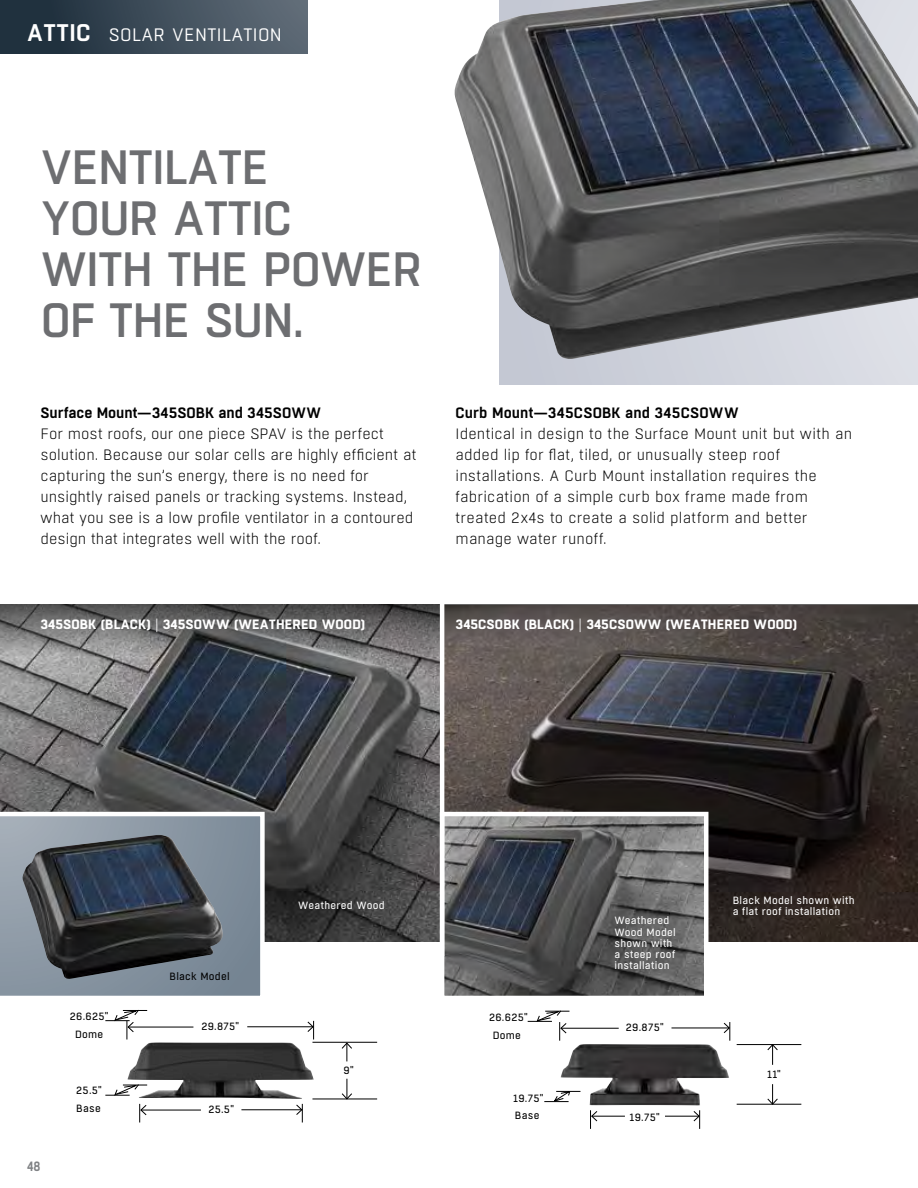
<style>
.page{position:relative;width:918px;height:1188px;background:#fff}
.page>*{position:absolute;margin:0;border:0;box-sizing:border-box;transform-origin:0 0}
.t1{font:500 48px/51px "Boxed";letter-spacing:-.02em;color:#6d6e71}
.t2{font:18px "Boxed";letter-spacing:.02em;color:#fff}
.t3{font:300 15px/21px "Boxed";letter-spacing:.005em;color:#000}
.t4{font:600 15px "Boxed";letter-spacing:.005em;color:#000}
.t5{font:700 13.5px "Boxed";letter-spacing:.01em;color:#fff}
.t6{font:600 13.5px "Boxed";color:#808285;scale:.9 1}
.t7{font:10.5px/11.2px "Boxed";letter-spacing:.025em;color:#fff}
.t8{font:10.5px/18.3px "Boxed";letter-spacing:.03em;color:#000;text-align:center}
.s1{font-weight:600;font-size:24px}
.s2{font-weight:300}
</style>
<div class="page">
<div style="left:0;top:0;width:307px;height:54px;background:linear-gradient(to right,#182937,#616c78)"></div>
<div style="left:500px;top:0;width:418px;height:384px;background:#d0d3dd"></div>
<img style="left:0;top:697px;width:918px;height:245px">
<svg style="left:0;top:605px;width:918px;height:92px;background:#5a5859"></svg>
<img style="left:127px;top:1042px;width:187px;height:57px">
<hr style="left:247px;top:1026px;width:66px;height:1px;background:#000">
<svg style="left:307px;top:1021px;width:7px;height:19px"></svg>
<hr style="left:128px;top:1027px;width:65px;height:1px;background:#000">
<svg style="left:105px;top:1009px;width:42px;height:31px"></svg>
<hr style="left:241px;top:1109px;width:61px;height:1px;background:#000">
<svg style="left:296px;top:1104px;width:7px;height:19px"></svg>
<hr style="left:141px;top:1110px;width:60px;height:1px;background:#000">
<svg style="left:139px;top:1104px;width:8px;height:19px"></svg>
<hr style="left:312px;top:1042px;width:65px;height:1px;background:#000">
<hr style="left:312px;top:1099px;width:65px;height:1px;background:#000">
<svg style="left:341px;top:1042px;width:12px;height:19px"></svg>
<svg style="left:341px;top:1079px;width:12px;height:21px"></svg>
<svg style="left:105px;top:1084px;width:42px;height:12px"></svg>
<svg style="left:544px;top:1090px;width:17px;height:13px"></svg>
<img style="left:561px;top:1044px;width:168px;height:61px">
<hr style="left:592px;top:1116px;width:33px;height:1px;background:#000">
<svg style="left:590px;top:1110px;width:8px;height:19px"></svg>
<hr style="left:665px;top:1116px;width:34px;height:1px;background:#000">
<svg style="left:693px;top:1110px;width:7px;height:19px"></svg>
<hr style="left:671px;top:1028px;width:58px;height:1px;background:#000">
<svg style="left:723px;top:1022px;width:7px;height:19px"></svg>
<hr style="left:561px;top:1028px;width:58px;height:1px;background:#000">
<svg style="left:528px;top:1010px;width:41px;height:31px"></svg>
<hr style="left:737px;top:1044px;width:64px;height:1px;background:#000">
<hr style="left:737px;top:1104px;width:64px;height:1px;background:#000">
<svg style="left:767px;top:1044px;width:11px;height:21px"></svg>
<svg style="left:767px;top:1084px;width:11px;height:21px"></svg>
<img style="left:454px;top:0;width:464px;height:360px">
<svg style="left:438px;top:810px;width:273px;height:186px;background:#616265"></svg>
<hr style="left:440px;top:597px;width:4px;height:359px;background:#fff">
<svg style="left:0;top:810px;width:267px;height:186px;background:#656e78"></svg>
<p class="t2" style="left:27px;top:23px;width:256px"><span class="s1">ATTIC</span> SOLAR VENTILATION</p>
<h1 class="t1" style="left:41px;top:143px;width:383px">VENTILATE<br>YOUR ATTIC<br>WITH THE POWER<br>OF THE SUN.</h1>
<p class="t4" style="left:40px;top:403px;width:282px">Surface Mount—345SOBK and 345SOWW</p>
<p class="t3" style="left:40px;top:424px;width:377px">For most roofs, our one piece SPAV is the perfect solution. Because our solar cells are highly efficient at capturing the sun’s energy, there is no need for unsightly raised panels or tracking systems. Instead, what you see is a low profile ventilator in a contoured design that integrates well with the roof.</p>
<p class="t4" style="left:456px;top:403px;width:284px">Curb Mount—345CSOBK and 345CSOWW</p>
<p class="t3" style="left:456px;top:424px;width:398px">Identical in design to the Surface Mount unit but with an added lip for flat, tiled, or unusually steep roof installations. A Curb Mount installation requires the fabrication of a simple curb box frame made from treated 2x4s to create a solid platform and better manage water runoff.</p>
<p class="t5" style="left:40px;top:615px;width:326px">345SOBK (BLACK) <span class="s2">|</span> 345SOWW (WEATHERED WOOD)</p>
<p class="t5" style="left:456px;top:615px;width:343px">345CSOBK (BLACK) <span class="s2">|</span> 345CSOWW (WEATHERED WOOD)</p>
<p class="t6" style="left:27px;top:1158px;width:16px">48</p>
<p class="t8" style="left:70px;top:1007px;width:40px">26.625"<br>Dome</p>
<p class="t8" style="left:76px;top:1082px;width:27px">25.5"</p>
<p class="t8" style="left:76px;top:1099px;width:26px">Base</p>
<p class="t8" style="left:170px;top:968px;width:62px">Black Model</p>
<p class="t8" style="left:201px;top:1018px;width:39px">29.875"</p>
<p class="t8" style="left:208px;top:1101px;width:27px">25.5"</p>
<p class="t7" style="left:298px;top:900px;width:88px">Weathered Wood</p>
<p class="t8" style="left:343px;top:1061px;width:12px">9"</p>
<p class="t8" style="left:489px;top:1008px;width:40px;line-height:17.9px">26.625"<br>Dome</p>
<p class="t8" style="left:513px;top:1089px;width:31px">19.75"</p>
<p class="t8" style="left:515px;top:1106px;width:26px">Base</p>
<p class="t7" style="left:615px;top:915px;width:63px">Weathered<br>Wood Model shown with a steep roof installation</p>
<p class="t8" style="left:626px;top:1019px;width:39px">29.875"</p>
<p class="t8" style="left:630px;top:1109px;width:31px">19.75"</p>
<p class="t7" style="left:733px;top:895px;width:123px">Black Model shown with a flat roof installation</p>
<p class="t8" style="left:768px;top:1065px;width:15px">11"</p>
</div>
